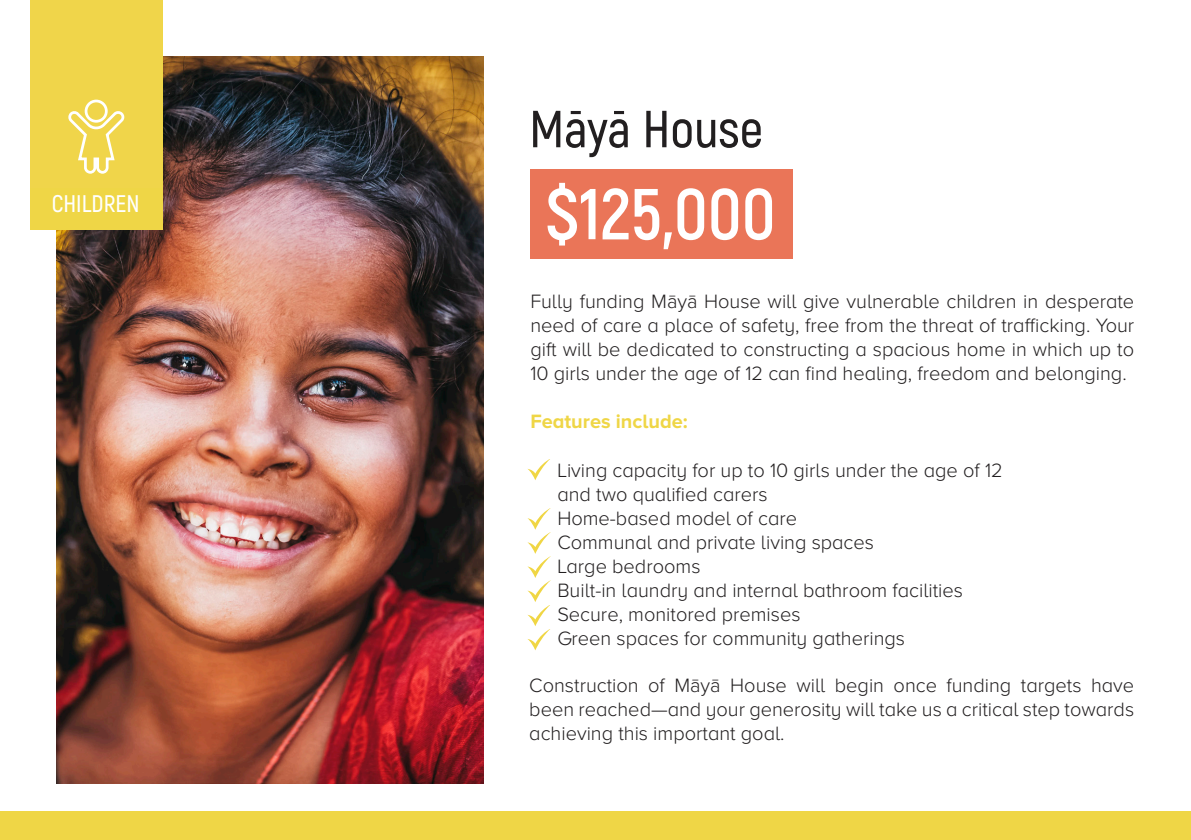
<style>
.page{position:relative;width:1191px;height:840px;background:#fff}
.page>*{position:absolute;margin:0;border:0;box-sizing:border-box;transform-origin:0 0}
.t1{font:700 72px "Akrobat";color:#fff}
.t2{font:600 52px "Akrobat";color:#221f20}
.t3{font:600 24px "Akrobat";color:#fff}
.t4{font:300 20px/24px "Proxima Nova A";color:#221f20;text-align:justify}
.t5{font:700 20px "Proxima Nova A";color:#efd646}
.s1{font-family:"Proxima Nova"}
</style>
<div class="page">
<div style="left:530px;top:169px;width:262px;height:89px;background:#ea7558"></div>
<img style="left:57px;top:57px;width:427px;height:725px">
<div style="left:30px;top:0;width:132px;height:230px;background:#efd646"></div>
<div style="left:31px;top:0;width:131px;height:188px;background:#f0d54a"></div>
<div style="left:85px;top:100px;width:23px;height:23px;border:3px solid #fff;border-radius:50%"></div>
<svg style="left:68px;top:110px;width:56px;height:64px"></svg>
<div style="left:0;top:811px;width:1191px;height:28px;background:#efd646"></div>
<svg style="left:528px;top:459px;width:22px;height:21px"></svg>
<svg style="left:527px;top:508px;width:24px;height:142px"></svg>
<p class="t3" style="left:52px;top:189px;width:89px">CHILDREN</p>
<p class="t2" style="left:529px;top:97px;width:235px">Māyā House</p>
<p class="t1" style="left:545px;top:169px;width:231px">$125,000</p>
<p class="t4" style="left:530px;top:289px;width:605px">Fully funding <span class="s1">Māyā</span> House will give vulnerable children in desperate need of care a place of safety, free from the threat of trafficking. Your gift will be dedicated to constructing a spacious home in which up to 10 girls under the age of 12 can find healing, freedom and belonging.</p>
<p class="t5" style="left:530px;top:410px;width:159px">Features include:</p>
<p class="t4" style="left:557px;top:457px;width:447px">Living capacity for up to 10 girls under the age of 12</p>
<p class="t4" style="left:557px;top:481px;width:212px">and two qualified carers</p>
<p class="t4" style="left:557px;top:505px;width:241px">Home-based model of care</p>
<p class="t4" style="left:557px;top:529px;width:318px">Communal and private living spaces</p>
<p class="t4" style="left:557px;top:553px;width:145px">Large bedrooms</p>
<p class="t4" style="left:557px;top:577px;width:407px">Built-in laundry and internal bathroom facilities</p>
<p class="t4" style="left:557px;top:601px;width:245px">Secure, monitored premises</p>
<p class="t4" style="left:557px;top:625px;width:349px">Green spaces for community gatherings</p>
<p class="t4" style="left:529px;top:672px;width:606px">Construction of <span class="s1">Māyā</span> House will begin once funding targets have been reached—and your generosity will take us a critical step towards achieving this important goal.</p>
</div>
